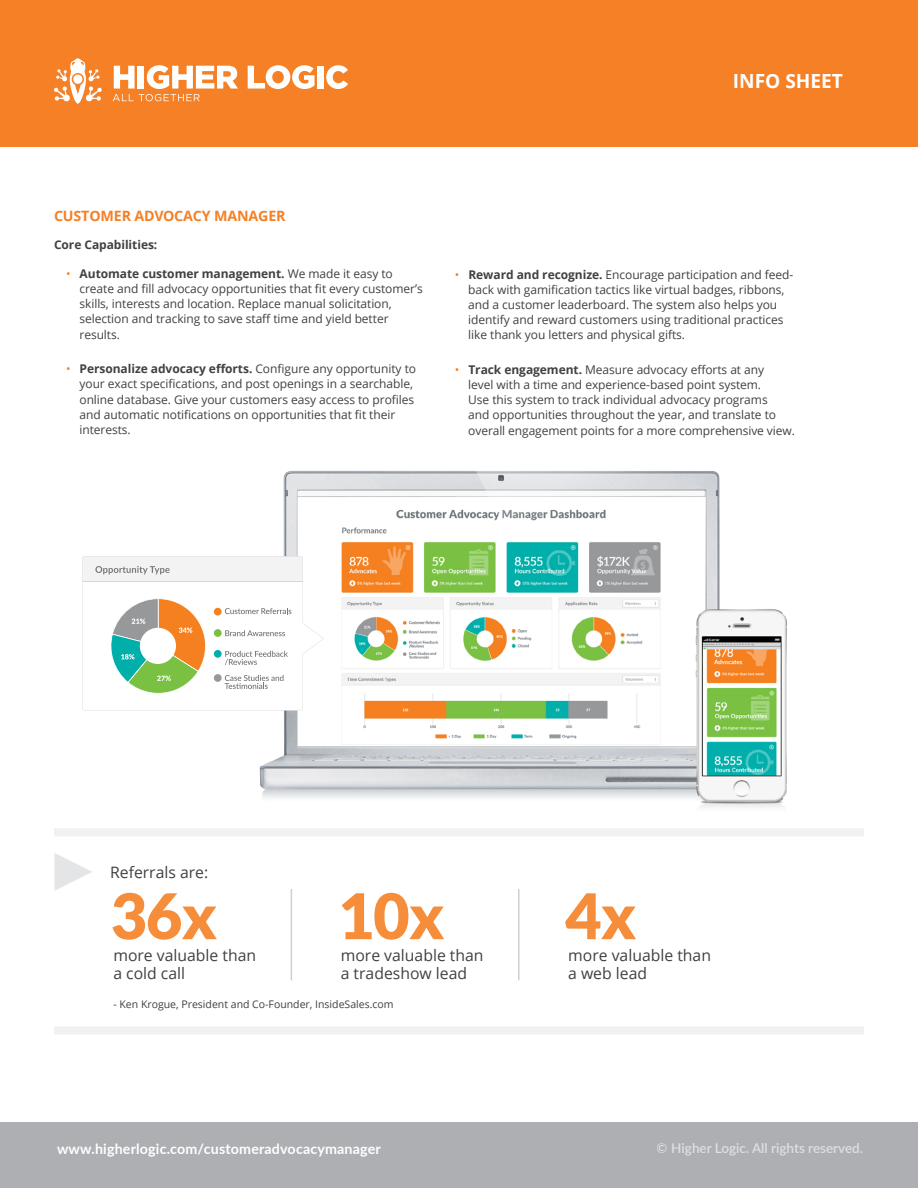
<style>
.page{position:relative;width:918px;height:1188px;background:#fff}
.page>*{position:absolute;margin:0;border:0;box-sizing:border-box;transform-origin:0 0}
.Quote_special{font:900 63px "Lato";letter-spacing:-.015em;color:#f68d3b}
.Sidebar_Subhead{font:700 19.5px "Open Sans";color:#fff}
.body{font:15.75px/18px "Open Sans";color:#414042}
.t1{font:700 14.25px "Lato";letter-spacing:.01em;color:#fff}
.Body_Head{font:700 14.25px "Open Sans";letter-spacing:-.01em;color:#f58025}
.t2{font:600 13.5px "Lato";color:#fff}
.Body_Bullets{font:12px/15.1px "Open Sans";letter-spacing:-.005em;color:#414042}
.body-2{font:700 12px "Open Sans";letter-spacing:-.005em;color:#414042}
.body-3{font:10.5px "Open Sans";color:#414042}
.s1{color:#f58025}
.s2{font-weight:700}
</style>
<div class="page">
<div style="left:54px;top:1026px;width:810px;height:9px;background:#f1f1f2"></div>
<img style="left:254px;top:471px;width:533px;height:337px">
<svg style="left:82px;top:556px;width:242px;height:154px"></svg>
<div style="left:0;top:0;width:918px;height:147px;background:#f58025"></div>
<div style="left:0;top:1122px;width:918px;height:66px;background:#adafb2"></div>
<svg style="left:54px;top:58px;width:48px;height:46px"></svg>
<svg style="left:248px;top:65px;width:66px;height:24px"></svg>
<div style="left:318px;top:66px;width:6px;height:23px;background:#fff"></div>
<svg style="left:326px;top:65px;width:22px;height:24px"></svg>
<svg style="left:113px;top:65px;width:125px;height:36px"></svg>
<hr style="left:291px;top:889px;width:1px;height:91px;background:#adafb2">
<hr style="left:518px;top:889px;width:2px;height:91px;background:#adafb2">
<div style="left:54px;top:828px;width:810px;height:8px;background:#f1f1f2"></div>
<svg style="left:55px;top:853px;width:37px;height:37px"></svg>
<p class="Sidebar_Subhead" style="left:733px;top:68px;width:112px">INFO SHEET</p>
<p class="Body_Head" style="left:54px;top:205px;width:233px">CUSTOMER ADVOCACY MANAGER</p>
<p class="body-2" style="left:54px;top:237px;width:105px">Core Capabilities:</p>
<p class="Body_Bullets" style="left:80px;top:266px;width:345px;text-indent:-14px"><span class="s1">•</span> <span class="s2">Automate customer management.</span> We made it easy to create and fill advocacy opportunities that fit every customer’s skills, interests and location. Replace manual solicitation, selection and tracking to save staff time and yield better results.</p>
<p class="Body_Bullets" style="left:80px;top:361px;width:338px;text-indent:-14px"><span class="s1">•</span> <span class="s2">Personalize advocacy efforts.</span> Configure any opportunity to your exact specifications, and post openings in a searchable, online database. Give your customers easy access to profiles and automatic notifications on opportunities that fit their interests.</p>
<p class="Body_Bullets" style="left:468px;top:267px;width:326px;text-indent:-14px"><span class="s1">•</span> <span class="s2">Reward and recognize.</span> Encourage participation and feed&shy;back with gamification tactics like virtual badges, ribbons, and a customer leaderboard. The system also helps you identify and reward customers using traditional practices like thank you letters and physical gifts.</p>
<p class="Body_Bullets" style="left:468px;top:362px;width:328px;text-indent:-14px"><span class="s1">•</span> <span class="s2">Track engagement.</span> Measure advocacy efforts at any<br>level with a time and experience-based point system.<br>Use this system to track individual advocacy programs<br>and opportunities throughout the year, and translate to overall engagement points for a more comprehensive view.</p>
<p class="body" style="left:110px;top:863px;width:100px">Referrals are:</p>
<p class="Quote_special" style="left:110px;top:879px;width:109px">36x</p>
<p class="Quote_special" style="left:338px;top:879px;width:109px">10x</p>
<p class="Quote_special" style="left:565px;top:879px;width:73px">4x</p>
<p class="body" style="left:113px;top:946px;width:144px">more valuable than a cold call</p>
<p class="body" style="left:341px;top:946px;width:144px">more valuable than a tradeshow lead</p>
<p class="body" style="left:568px;top:946px;width:144px">more valuable than a web lead</p>
<p class="body-3" style="left:113px;top:997px;width:282px">- Ken Krogue, President and Co-Founder, InsideSales.com</p>
<p class="t1" style="left:57px;top:1138px;width:325px">www.higherlogic.com/customeradvocacymanager</p>
<p class="t2" style="left:657px;top:1139px;width:208px">© Higher Logic. All rights reserved.</p>
</div>
